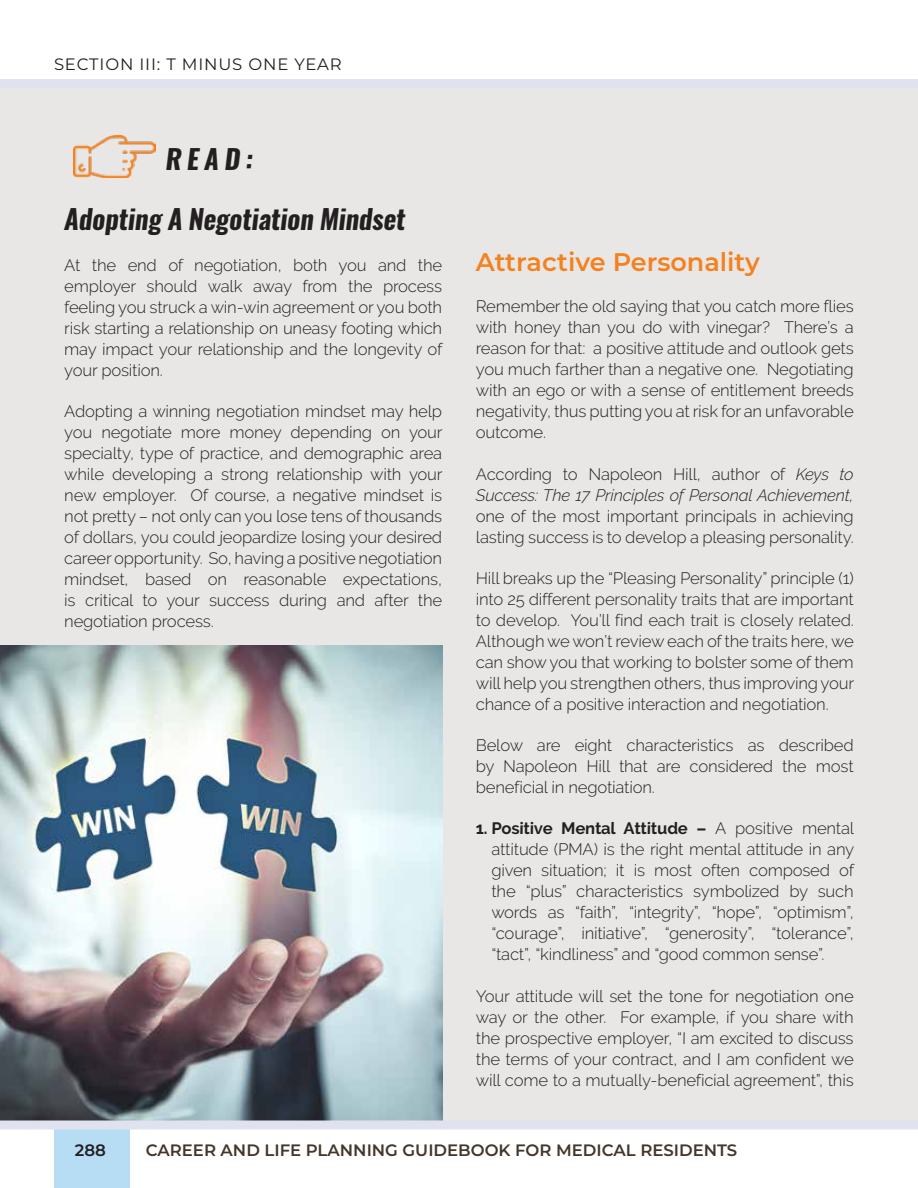
<style>
.page{position:relative;width:918px;height:1188px;background:#fff}
.page>*{position:absolute;margin:0;border:0;box-sizing:border-box;transform-origin:0 0}
.t1{font:italic 700 27px "Oswald";letter-spacing:-.005em;color:#231f20}
.t2{font:600 25.5px "Montserrat";color:#f48120}
.t3{font:300 16.5px/21px "Raleway";letter-spacing:-.005em;color:#231f20;text-align:justify}
.t4{font:italic 300 16.5px/21px "Raleway";letter-spacing:-.005em;color:#231f20}
.t5{font:600 16.5px "Montserrat";color:#43362a}
.t6{font:16.5px "Montserrat";letter-spacing:.05em;color:#231f20}
.t7{font:600 16.5px "Montserrat";color:#231f20}
.s1{font-style:normal}
.s2{font-weight:700}
</style>
<div class="page">
<div style="left:0;top:85px;width:918px;height:1040px;background:#e8e7e5"></div>
<img style="left:0;top:646px;width:442px;height:474px">
<div style="left:0;top:79px;width:918px;height:9px;background:#e1e2ef"></div>
<img style="left:73px;top:136px;width:82px;height:42px">
<div style="left:55px;top:1128px;width:75px;height:60px;background:#b7ddf5"></div>
<div style="left:0;top:1120px;width:918px;height:10px;background:#e1e2ef"></div>
<p class="t6" style="left:54px;top:53px;width:289px">SECTION III: T MINUS ONE YEAR</p>
<h1 class="t1" style="left:166px;top:140px;width:89px">READ:</h1>
<h1 class="t1" style="left:64px;top:200px;width:343px">Adopting A Negotiation Mindset</h1>
<p class="t3" style="left:64px;top:255px;width:380px">At the end of negotiation, both you and the employer should walk away from the process feeling you struck a win-win agreement or you both risk starting a relationship on uneasy footing which may impact your relationship and the longevity of your position.</p>
<p class="t3" style="left:64px;top:401px;width:380px">Adopting a winning negotiation mindset may help you negotiate more money depending on your specialty, type of practice, and demographic area while developing a strong relationship with your new employer. Of course, a negative mindset is not pretty – not only can you lose tens of thousands of dollars, you could jeopardize losing your desired career opportunity. So, having a positive negotiation mindset, based on reasonable expectations, is critical to your success during and after the negotiation process.</p>
<h2 class="t2" style="left:476px;top:244px;width:286px">Attractive Personality</h2>
<p class="t3" style="left:476px;top:296px;width:380px">Remember the old saying that you catch more flies with honey than you do with vinegar? There’s a reason for that: a positive attitude and outlook gets you much farther than a negative one. Negotiating with an ego or with a sense of entitlement breeds negativity, thus putting you at risk for an unfavorable outcome.</p>
<p class="t4" style="left:476px;top:463px;width:380px"><span class="s1">According to Napoleon Hill, author of</span> Keys to<br>Success: The 17 Principles of Personal Achievement,</p>
<p class="t3" style="left:476px;top:505px;width:380px">one of the most important principals in achieving lasting success is to develop a pleasing personality.</p>
<p class="t3" style="left:476px;top:567px;width:380px">Hill breaks up the “Pleasing Personality” principle (1) into 25 different personality traits that are important to develop. You’ll find each trait is closely related.<br>Although we won’t review each of the traits here, we can show you that working to bolster some of them will help you strengthen others, thus improving your chance of a positive interaction and negotiation.</p>
<p class="t3" style="left:476px;top:735px;width:380px">Below are eight characteristics as described by Napoleon Hill that are considered the most beneficial in negotiation.</p>
<p class="t3" style="left:491px;top:818px;width:365px;text-indent:-16px"><span class="s2">1. Positive Mental Attitude –</span> A positive mental attitude (PMA) is the right mental attitude in any given situation; it is most often composed of the “plus” characteristics symbolized by such words as “faith”, “integrity”, “hope”, “optimism”, “courage”, initiative”, “generosity”, “tolerance”, “tact”, “kindliness” and “good common sense”.</p>
<p class="t3" style="left:476px;top:985px;width:380px">Your attitude will set the tone for negotiation one way or the other. For example, if you share with the prospective employer, “I am excited to discuss the terms of your contract, and I am confident we will come to a mutually-beneficial agreement”, this</p>
<p class="t7" style="left:75px;top:1138px;width:33px">288</p>
<p class="t5" style="left:146px;top:1138px;width:593px">CAREER AND LIFE PLANNING GUIDEBOOK FOR MEDICAL RESIDENTS</p>
</div>
